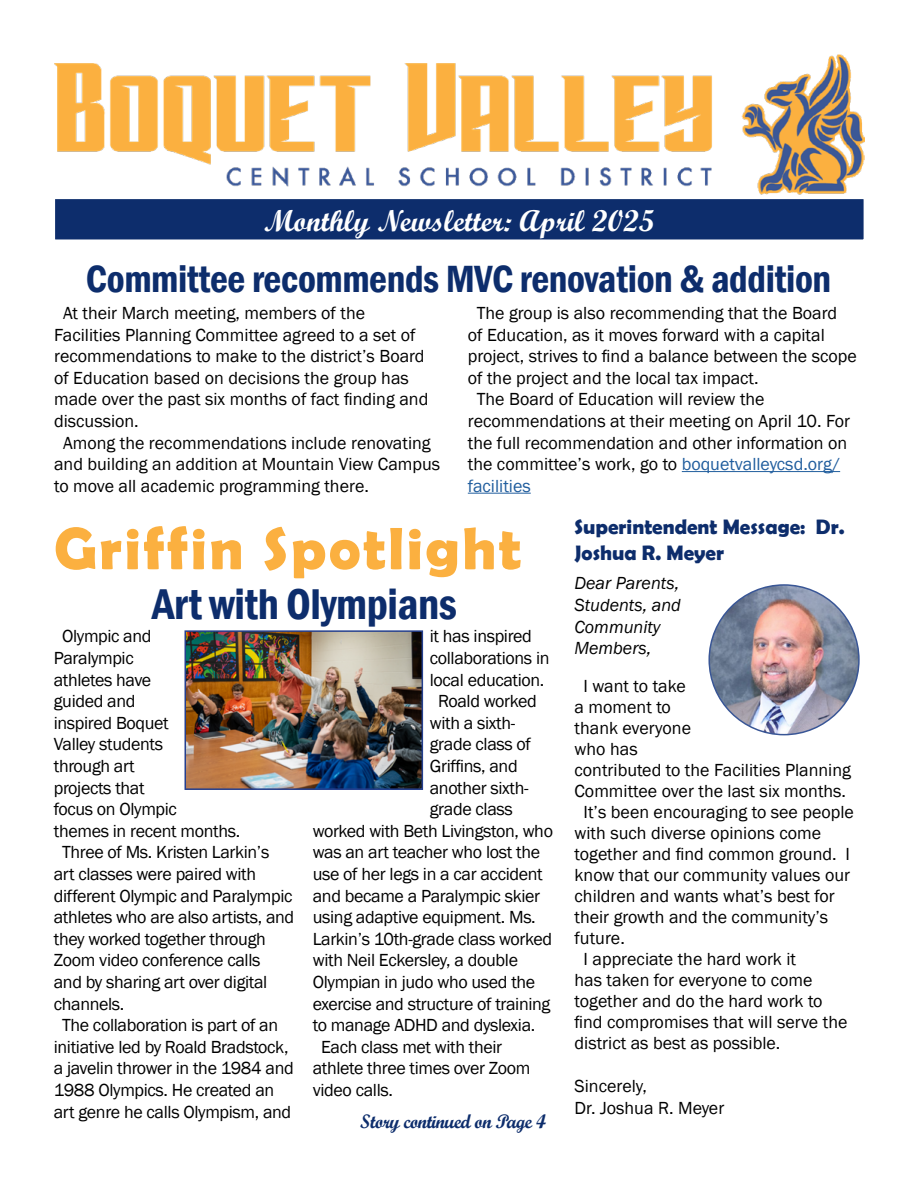
<style>
.page{position:relative;width:918px;height:1188px;background:#fff}
.page>*{position:absolute;margin:0;border:0;box-sizing:border-box;transform-origin:0 0}
.t1{font:700 60px "Berlin Sans FB Demi";letter-spacing:.04em;color:#fbb040}
.t2{font:600 condensed 44.25px "Franklin Gothic";letter-spacing:-.01em;color:#0d2d6c}
.t3{font:600 condensed 39px "Franklin Gothic";letter-spacing:-.01em;color:#0d2d6c}
.t4{font:30px "Script MT Bold";color:#fff}
.t5{font:700 21px/25.2px "Berlin Sans FB Demi";color:#0d2d6c}
.t6{font:19.5px "Script MT Bold";letter-spacing:-.03em;color:#0d2d6c}
.t7{font:18px/21.6px "Franklin Gothic";letter-spacing:-.015em;color:#000}
.t8{font:italic 18px/21.6px "Franklin Gothic";color:#000}
.t9{font:18px "Franklin Gothic";color:#215e9e}
.s1{color:#215e9e}
</style>
<div class="page">
<img style="left:54px;top:54px;width:810px;height:141px">
<div style="left:54px;top:198px;width:810px;height:42px;background:#0d2d6c"></div>
<div style="left:54px;top:198px;width:811px;height:43px;border:2px solid #fff"></div>
<img style="left:709px;top:585px;width:150px;height:150px;border-radius:75px">
<hr style="left:682px;top:471px;width:158px;height:1px;background:#215e9e">
<hr style="left:468px;top:493px;width:63px;height:1px;background:#215e9e">
<img style="left:188px;top:633px;width:232px;height:154px">
<div style="left:185px;top:630px;width:238px;height:160px;border:2px solid #25408f"></div>
<h3 class="t4" style="left:264px;top:202px;width:392px">Monthly Newsletter: April 2025</h3>
<h3 class="t3" style="left:86px;top:253px;width:747px">Committee recommends MVC renovation &amp; addition</h3>
<p class="t7" style="left:63px;top:303px;width:304px">At their March meeting, members of the</p>
<p class="t7" style="left:54px;top:324px;width:363px">Facilities Planning Committee agreed to a set of</p>
<p class="t7" style="left:54px;top:346px;width:372px">recommendations to make to the district’s Board</p>
<p class="t7" style="left:54px;top:367px;width:356px">of Education based on decisions the group has</p>
<p class="t7" style="left:54px;top:389px;width:376px">made over the past six months of fact finding and</p>
<p class="t7" style="left:54px;top:411px;width:86px">discussion.</p>
<p class="t7" style="left:63px;top:432px;width:369px">Among the recommendations include renovating</p>
<p class="t7" style="left:54px;top:454px;width:388px">and building an addition at Mountain View Campus</p>
<p class="t7" style="left:54px;top:475px;width:316px">to move all academic programming there.</p>
<p class="t7" style="left:477px;top:303px;width:362px">The group is also recommending that the Board</p>
<p class="t7" style="left:468px;top:324px;width:359px">of Education, as it moves forward with a capital</p>
<p class="t7" style="left:468px;top:346px;width:391px">project, strives to find a balance between the scope</p>
<p class="t7" style="left:468px;top:367px;width:292px">of the project and the local tax impact.</p>
<p class="t7" style="left:477px;top:389px;width:289px">The Board of Education will review the</p>
<p class="t7" style="left:468px;top:411px;width:384px">recommendations at their meeting on April 10. For</p>
<p class="t7" style="left:468px;top:432px;width:381px">the full recommendation and other information on</p>
<p class="t7" style="left:468px;top:454px;width:374px">the committee’s work, go to <span class="s1">boquetvalleycsd.org/</span></p>
<p class="t9" style="left:468px;top:475px;width:64px">facilities</p>
<h1 class="t1" style="left:54px;top:514px;width:469px">Griffin Spotlight</h1>
<h2 class="t2" style="left:152px;top:575px;width:306px">Art with Olympians</h2>
<p class="t7" style="left:62px;top:626px;width:91px">Olympic and</p>
<p class="t7" style="left:54px;top:648px;width:81px">Paralympic</p>
<p class="t7" style="left:54px;top:669px;width:99px">athletes have</p>
<p class="t7" style="left:54px;top:691px;width:83px">guided and</p>
<p class="t7" style="left:54px;top:712px;width:116px">inspired Boquet</p>
<p class="t7" style="left:54px;top:734px;width:111px">Valley students</p>
<p class="t7" style="left:54px;top:756px;width:83px">through art</p>
<p class="t7" style="left:54px;top:777px;width:92px">projects that</p>
<p class="t7" style="left:54px;top:799px;width:125px">focus on Olympic</p>
<p class="t7" style="left:54px;top:820px;width:188px">themes in recent months.</p>
<p class="t7" style="left:62px;top:842px;width:209px">Three of Ms. Kristen Larkin’s</p>
<p class="t7" style="left:54px;top:864px;width:204px">art classes were paired with</p>
<p class="t7" style="left:54px;top:885px;width:240px">different Olympic and Paralympic</p>
<p class="t7" style="left:54px;top:907px;width:242px">athletes who are also artists, and</p>
<p class="t7" style="left:54px;top:928px;width:214px">they worked together through</p>
<p class="t7" style="left:54px;top:950px;width:208px">Zoom video conference calls</p>
<p class="t7" style="left:54px;top:972px;width:215px">and by sharing art over digital</p>
<p class="t7" style="left:54px;top:993px;width:72px">channels.</p>
<p class="t7" style="left:62px;top:1015px;width:218px">The collaboration is part of an</p>
<p class="t7" style="left:54px;top:1036px;width:236px">initiative led by Roald Bradstock,</p>
<p class="t7" style="left:54px;top:1058px;width:242px">a javelin thrower in the 1984 and</p>
<p class="t7" style="left:54px;top:1080px;width:222px">1988 Olympics. He created an</p>
<p class="t7" style="left:54px;top:1101px;width:239px">art genre he calls Olympism, and</p>
<p class="t7" style="left:430px;top:626px;width:104px">it has inspired</p>
<p class="t7" style="left:430px;top:648px;width:121px">collaborations in</p>
<p class="t7" style="left:430px;top:669px;width:116px">local education.</p>
<p class="t7" style="left:438px;top:691px;width:100px">Roald worked</p>
<p class="t7" style="left:430px;top:712px;width:87px">with a sixth-</p>
<p class="t7" style="left:430px;top:734px;width:103px">grade class of</p>
<p class="t7" style="left:430px;top:756px;width:89px">Griffins, and</p>
<p class="t7" style="left:430px;top:777px;width:100px">another sixth-</p>
<p class="t7" style="left:430px;top:799px;width:85px">grade class</p>
<p class="t7" style="left:313px;top:820px;width:242px">worked with Beth Livingston, who</p>
<p class="t7" style="left:313px;top:842px;width:229px">was an art teacher who lost the</p>
<p class="t7" style="left:313px;top:864px;width:231px">use of her legs in a car accident</p>
<p class="t7" style="left:313px;top:885px;width:229px">and became a Paralympic skier</p>
<p class="t7" style="left:313px;top:907px;width:225px">using adaptive equipment. Ms.</p>
<p class="t7" style="left:313px;top:928px;width:241px">Larkin’s 10th-grade class worked</p>
<p class="t7" style="left:313px;top:950px;width:207px">with Neil Eckersley, a double</p>
<p class="t7" style="left:313px;top:972px;width:224px">Olympian in judo who used the</p>
<p class="t7" style="left:313px;top:993px;width:239px">exercise and structure of training</p>
<p class="t7" style="left:313px;top:1015px;width:224px">to manage ADHD and dyslexia.</p>
<p class="t7" style="left:321px;top:1036px;width:183px">Each class met with their</p>
<p class="t7" style="left:313px;top:1058px;width:219px">athlete three times over Zoom</p>
<p class="t7" style="left:313px;top:1080px;width:82px">video calls.</p>
<p class="t6" style="left:360px;top:1109px;width:188px">Story continued on Page 4</p>
<p class="t5" style="left:575px;top:514px;width:272px">Superintendent Message: Dr.<br>Joshua R. Meyer</p>
<p class="t8" style="left:575px;top:573px;width:108px">Dear Parents,<br>Students, and<br>Community<br>Members,</p>
<p class="t7" style="left:584px;top:675px;width:104px">I want to take</p>
<p class="t7" style="left:575px;top:696px;width:98px">a moment to</p>
<p class="t7" style="left:575px;top:717px;width:118px">thank everyone</p>
<p class="t7" style="left:575px;top:738px;width:65px">who has</p>
<p class="t7" style="left:575px;top:759px;width:278px">contributed to the Facilities Planning</p>
<p class="t7" style="left:575px;top:780px;width:273px">Committee over the last six months.</p>
<p class="t7" style="left:584px;top:801px;width:272px">It’s been encouraging to see people</p>
<p class="t7" style="left:575px;top:822px;width:248px">with such diverse opinions come</p>
<p class="t7" style="left:575px;top:843px;width:277px">together and find common ground. I</p>
<p class="t7" style="left:575px;top:864px;width:277px">know that our community values our</p>
<p class="t7" style="left:575px;top:885px;width:262px">children and wants what’s best for</p>
<p class="t7" style="left:575px;top:906px;width:255px">their growth and the community’s</p>
<p class="t7" style="left:575px;top:927px;width:52px">future.</p>
<p class="t7" style="left:584px;top:948px;width:214px">I appreciate the hard work it</p>
<p class="t7" style="left:575px;top:969px;width:239px">has taken for everyone to come</p>
<p class="t7" style="left:575px;top:990px;width:250px">together and do the hard work to</p>
<p class="t7" style="left:575px;top:1011px;width:274px">find compromises that will serve the</p>
<p class="t7" style="left:575px;top:1032px;width:207px">district as best as possible.</p>
<p class="t7" style="left:575px;top:1076px;width:151px">Sincerely,<br>Dr. Joshua R. Meyer</p>
</div>
